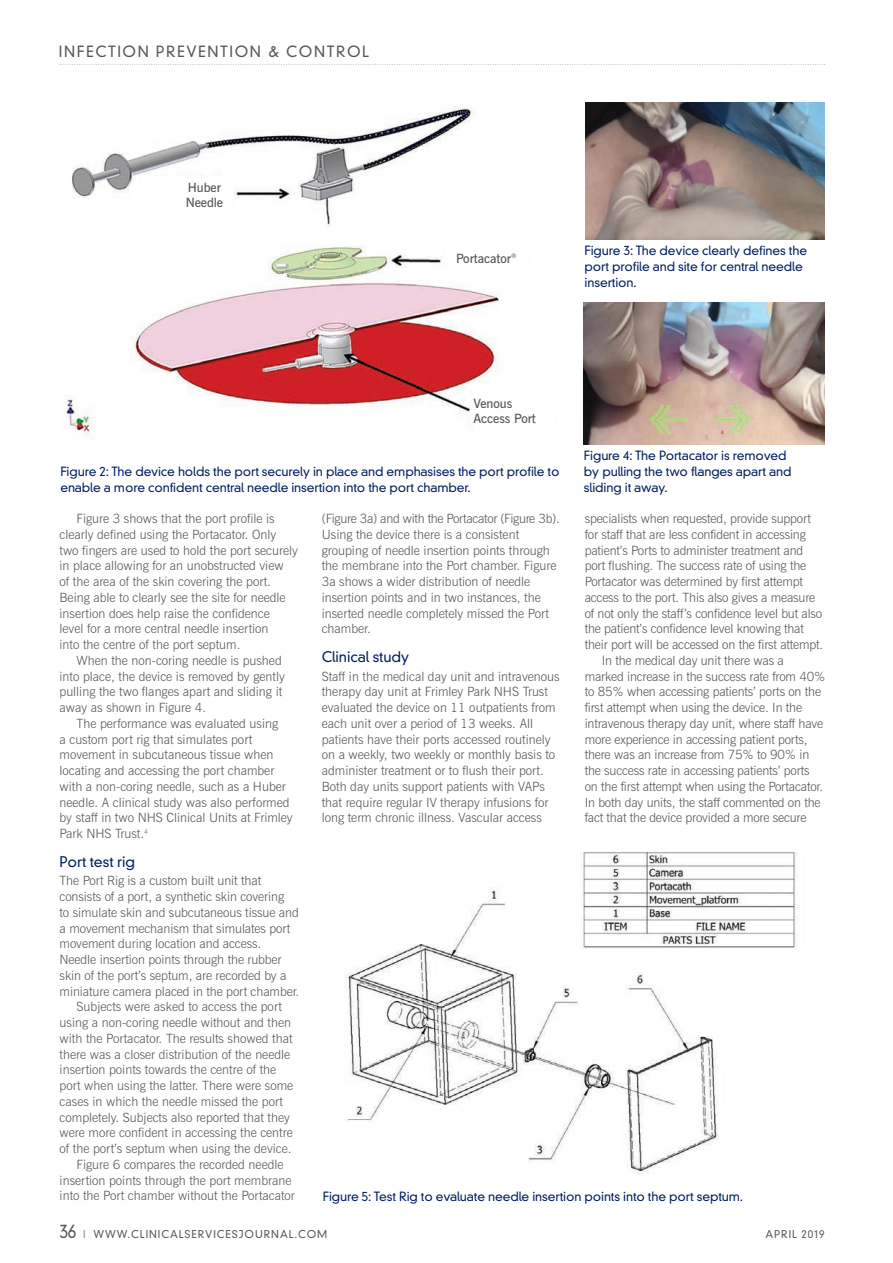
<style>
.page{position:relative;width:893px;height:1263px;background:#fff}
.page>*{position:absolute;margin:0;border:0;box-sizing:border-box;transform-origin:0 0}
.t1{font:300 15px "DIN Neuzeit Grotesk";letter-spacing:.105em;color:#57585a}
.t2{font:300 14.25px "DIN Neuzeit Grotesk";letter-spacing:-.005em;color:#011e5f}
.t3{font:300 12.75px/15.8px "News Gothic BT";color:#57585a}
.t4{font:600 12.75px/15px "News Gothic BT";letter-spacing:-.005em;color:#57585a}
.t5{font:300 12.3px/15.8px "DIN Neuzeit Grotesk";letter-spacing:-.01em;color:#011e5f}
.t6{font:300 10.5px "DIN Neuzeit Grotesk";letter-spacing:.09em;color:#57585a}
.s1{font-size:18px}
.s2{color:#828eaa}
</style>
<div class="page">
<svg style="left:60px;top:64px;width:765px;height:1px"></svg>
<img style="left:62px;top:107px;width:437px;height:331px">
<img style="left:585px;top:102px;width:240px;height:137px">
<img style="left:584px;top:303px;width:241px;height:141px">
<img style="left:344px;top:852px;width:455px;height:322px">
<div style="left:177px;top:177px;width:55px;height:39px;background:#fff"></div>
<div style="left:445px;top:243px;width:82px;height:32px;background:#fff"></div>
<div style="left:474px;top:388px;width:82px;height:48px;background:#fff"></div>
<p class="t1" style="left:59px;top:46px;width:312px">INFECTION PREVENTION &amp; CONTROL</p>
<p class="t4" style="left:186px;top:181px;width:39px">Huber<br>Needle</p>
<p class="t4" style="left:456px;top:252px;width:62px">Portacator<sup>®</sup></p>
<p class="t5" style="left:585px;top:244px;width:224px">Figure 3: The device clearly defines the port profile and site for central needle insertion.</p>
<p class="t4" style="left:474px;top:397px;width:64px">Venous<br>Access Port</p>
<p class="t5" style="left:60px;top:465px;width:501px">Figure 2: The device holds the port securely in place and emphasises the port profile to enable a more confident central needle insertion into the port chamber.</p>
<p class="t5" style="left:584px;top:449px;width:209px">Figure 4: The Portacator is removed by pulling the two flanges apart and sliding it away.</p>
<p class="t3" style="left:60px;top:512px;width:240px;text-indent:17px">Figure 3 shows that the port profile is clearly defined using the Portacator. Only two fingers are used to hold the port securely in place allowing for an unobstructed view<br>of the area of the skin covering the port.<br>Being able to clearly see the site for needle insertion does help raise the confidence<br>level for a more central needle insertion<br>into the centre of the port septum.</p>
<p class="t3" style="left:60px;top:654px;width:227px;text-indent:17px">When the non-coring needle is pushed into place, the device is removed by gently pulling the two flanges apart and sliding it away as shown in Figure 4.</p>
<p class="t3" style="left:60px;top:717px;width:235px;text-indent:17px">The performance was evaluated using<br>a custom port rig that simulates port movement in subcutaneous tissue when locating and accessing the port chamber with a non-coring needle, such as a Huber needle. A clinical study was also performed by staff in two NHS Clinical Units at Frimley Park NHS Trust.<sup>4</sup></p>
<p class="t2" style="left:60px;top:856px;width:77px">Port test rig</p>
<p class="t3" style="left:60px;top:874px;width:203px">The Port Rig is a custom built unit that</p>
<p class="t3" style="left:60px;top:890px;width:226px">consists of a port, a synthetic skin covering</p>
<p class="t3" style="left:60px;top:906px;width:241px">to simulate skin and subcutaneous tissue and</p>
<p class="t3" style="left:60px;top:921px;width:232px">a movement mechanism that simulates port</p>
<p class="t3" style="left:60px;top:937px;width:203px">movement during location and access.</p>
<p class="t3" style="left:60px;top:953px;width:223px">Needle insertion points through the rubber</p>
<p class="t3" style="left:60px;top:969px;width:228px">skin of the port’s septum, are recorded by a</p>
<p class="t3" style="left:60px;top:984px;width:241px">miniature camera placed in the port chamber.</p>
<p class="t3" style="left:77px;top:1000px;width:207px">Subjects were asked to access the port</p>
<p class="t3" style="left:60px;top:1016px;width:233px">using a non-coring needle without and then</p>
<p class="t3" style="left:60px;top:1032px;width:234px">with the Portacator. The results showed that</p>
<p class="t3" style="left:60px;top:1047px;width:232px">there was a closer distribution of the needle</p>
<p class="t3" style="left:60px;top:1063px;width:218px">insertion points towards the centre of the</p>
<p class="t3" style="left:60px;top:1079px;width:235px">port when using the latter. There were some</p>
<p class="t3" style="left:60px;top:1095px;width:225px">cases in which the needle missed the port</p>
<p class="t3" style="left:60px;top:1110px;width:232px">completely. Subjects also reported that they</p>
<p class="t3" style="left:60px;top:1126px;width:235px">were more confident in accessing the centre</p>
<p class="t3" style="left:60px;top:1142px;width:234px">of the port’s septum when using the device.</p>
<p class="t3" style="left:77px;top:1158px;width:208px">Figure 6 compares the recorded needle</p>
<p class="t3" style="left:60px;top:1173px;width:233px">insertion points through the port membrane</p>
<p class="t3" style="left:60px;top:1189px;width:237px">into the Port chamber without the Portacator</p>
<p class="t3" style="left:322px;top:512px;width:240px">(Figure 3a) and with the Portacator (Figure 3b).<br>Using the device there is a consistent grouping of needle insertion points through the membrane into the Port chamber. Figure 3a shows a wider distribution of needle insertion points and in two instances, the inserted needle completely missed the Port chamber.</p>
<p class="t2" style="left:322px;top:651px;width:89px">Clinical study</p>
<p class="t3" style="left:322px;top:669px;width:239px">Staff in the medical day unit and intravenous therapy day unit at Frimley Park NHS Trust evaluated the device on 11 outpatients from each unit over a period of 13 weeks. All patients have their ports accessed routinely on a weekly, two weekly or monthly basis to administer treatment or to flush their port.<br>Both day units support patients with VAPs that require regular IV therapy infusions for long term chronic illness. Vascular access</p>
<p class="t3" style="left:585px;top:512px;width:228px">specialists when requested, provide support</p>
<p class="t3" style="left:585px;top:528px;width:223px">for staff that are less confident in accessing</p>
<p class="t3" style="left:585px;top:543px;width:220px">patient’s Ports to administer treatment and</p>
<p class="t3" style="left:585px;top:559px;width:223px">port flushing. The success rate of using the</p>
<p class="t3" style="left:585px;top:575px;width:220px">Portacator was determined by first attempt</p>
<p class="t3" style="left:585px;top:591px;width:232px">access to the port. This also gives a measure</p>
<p class="t3" style="left:585px;top:606px;width:239px">of not only the staff’s confidence level but also</p>
<p class="t3" style="left:585px;top:622px;width:221px">the patient’s confidence level knowing that</p>
<p class="t3" style="left:585px;top:638px;width:240px">their port will be accessed on the first attempt.</p>
<p class="t3" style="left:602px;top:654px;width:184px">In the medical day unit there was a</p>
<p class="t3" style="left:585px;top:669px;width:242px">marked increase in the success rate from 40%</p>
<p class="t3" style="left:585px;top:685px;width:238px">to 85% when accessing patients’ ports on the</p>
<p class="t3" style="left:585px;top:701px;width:219px">first attempt when using the device. In the</p>
<p class="t3" style="left:585px;top:716px;width:240px">intravenous therapy day unit, where staff have</p>
<p class="t3" style="left:585px;top:732px;width:224px">more experience in accessing patient ports,</p>
<p class="t3" style="left:585px;top:748px;width:226px">there was an increase from 75% to 90% in</p>
<p class="t3" style="left:585px;top:764px;width:227px">the success rate in accessing patients’ ports</p>
<p class="t3" style="left:585px;top:779px;width:240px">on the first attempt when using the Portacator.</p>
<p class="t3" style="left:585px;top:795px;width:237px">In both day units, the staff commented on the</p>
<p class="t3" style="left:585px;top:811px;width:223px">fact that the device provided a more secure</p>
<p class="t5" style="left:323px;top:1189px;width:422px">Figure 5: Test Rig to evaluate needle insertion points into the port septum.</p>
<p class="t6" style="left:60px;top:1230px;width:269px"><span class="s1">36</span> <span class="s2">I</span> WWW.CLINICALSERVICESJOURNAL.COM</p>
<p class="t6" style="left:765px;top:1230px;width:61px">APRIL 2019</p>
</div>
